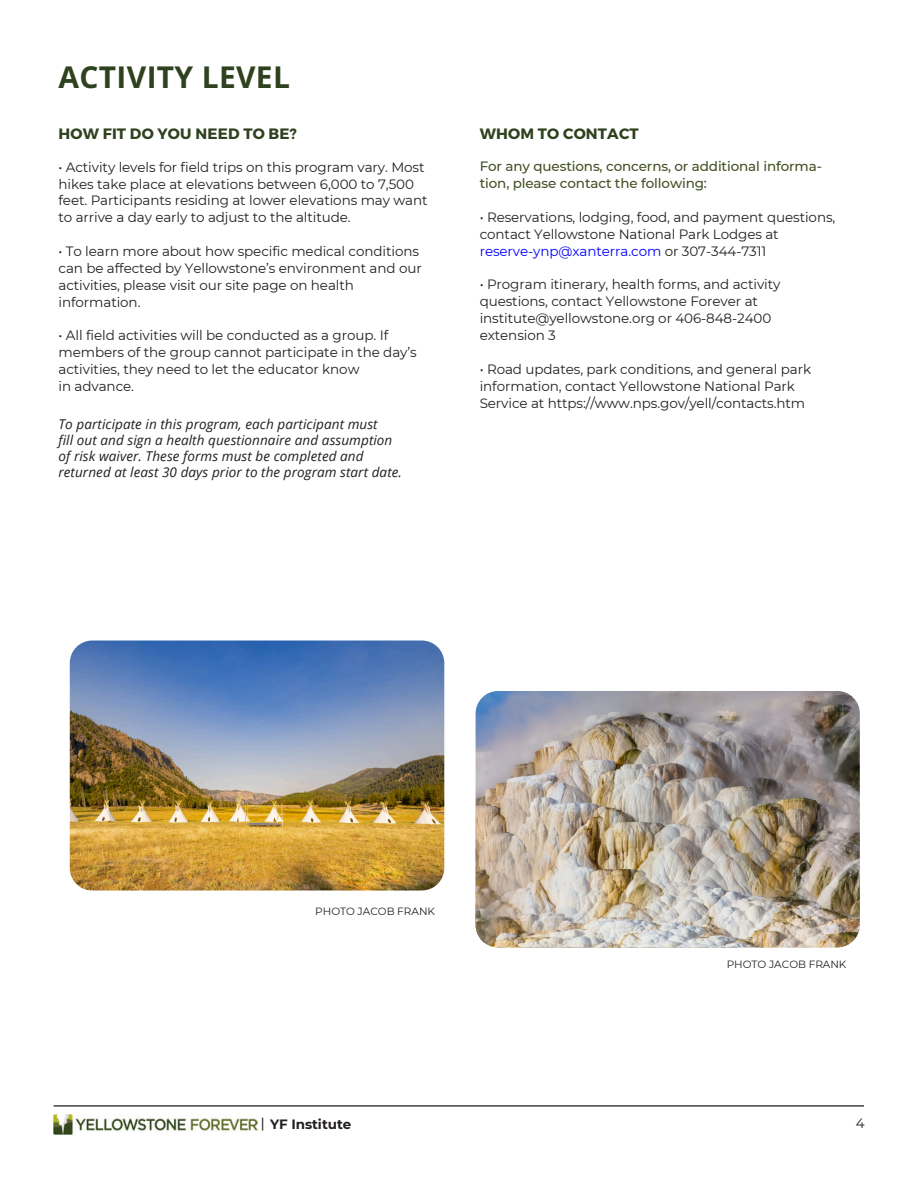
<style>
.page{position:relative;width:918px;height:1188px;background:#fff}
.page>*{position:absolute;margin:0;border:0;box-sizing:border-box;transform-origin:0 0}
.t1{font:700 30px "Open Sans";letter-spacing:.01em;color:#2f411e}
.t2{font:700 15px "Montserrat";letter-spacing:.01em;color:#2f411e}
.t3{font:13.5px/16.8px "Montserrat";letter-spacing:-.005em;color:#231f20}
.t4{font:italic 13.5px/15.8px "Open Sans";letter-spacing:.005em;color:#231f20}
.t5{font:500 13.5px/16.8px "Montserrat";letter-spacing:-.01em;color:#435124}
.t6{font:700 13.5px "Montserrat";letter-spacing:-.005em;color:#231f20}
.t7{font:13.5px "Tahoma";color:#231f20}
.t8{font:10.5px "Montserrat";letter-spacing:-.005em;color:#231f20}
.s1{color:#00f}
</style>
<div class="page">
<img style="left:54px;top:1115px;width:203px;height:19px">
<img style="left:70px;top:641px;width:374px;height:249px;border-radius:23px">
<img style="left:476px;top:691px;width:384px;height:256px;border-radius:23px">
<hr style="left:54px;top:1105px;width:810px;height:1px;background:#000">
<h4 class="t1" style="left:58px;top:56px;width:233px">ACTIVITY LEVEL</h4>
<h4 class="t2" style="left:58px;top:124px;width:240px">HOW FIT DO YOU NEED TO BE?</h4>
<h4 class="t2" style="left:480px;top:124px;width:161px">WHOM TO CONTACT</h4>
<h2 class="t3" style="left:58px;top:158px;width:371px">• Activity levels for field trips on this program vary. Most hikes take place at elevations between 6,000 to 7,500 feet. Participants residing at lower elevations may want to arrive a day early to adjust to the altitude.</h2>
<h3 class="t3" style="left:58px;top:243px;width:365px">• To learn more about how specific medical conditions can be affected by Yellowstone’s environment and our activities, please visit our site page on health information.</h3>
<h4 class="t3" style="left:58px;top:327px;width:360px">• All field activities will be conducted as a group. If members of the group cannot participate in the day’s activities, they need to let the educator know<br>in advance.</h4>
<h4 class="t4" style="left:58px;top:416px;width:345px">To participate in this program, each participant must<br>fill out and sign a health questionnaire and assumption of risk waiver. These forms must be completed and returned at least 30 days prior to the program start date.</h4>
<p class="t5" style="left:480px;top:158px;width:344px">For any questions, concerns, or additional informa&shy;tion, please contact the following:</p>
<p class="t3" style="left:480px;top:209px;width:357px">• Reservations, lodging, food, and payment questions, contact Yellowstone National Park Lodges at <span class="s1">reserve-ynp@xanterra.com</span> or 307-344-7311</p>
<p class="t3" style="left:480px;top:276px;width:302px">• Program itinerary, health forms, and activity questions, contact Yellowstone Forever at institute@yellowstone.org or 406-848-2400</p>
<p class="t3" style="left:480px;top:327px;width:78px">extension 3</p>
<p class="t3" style="left:480px;top:361px;width:333px">• Road updates, park conditions, and general park information, contact Yellowstone National Park</p>
<p class="t3" style="left:480px;top:394px;width:327px">Service at https://www.nps.gov/yell/contacts.htm</p>
<p class="t8" style="left:315px;top:905px;width:121px">PHOTO JACOB FRANK</p>
<p class="t8" style="left:727px;top:958px;width:121px">PHOTO JACOB FRANK</p>
<h3 class="t7" style="left:260px;top:1114px;width:7px">|</h3>
<p class="t6" style="left:270px;top:1116px;width:83px">YF Institute</p>
<p class="t3" style="left:856px;top:1115px;width:10px">4</p>
</div>
